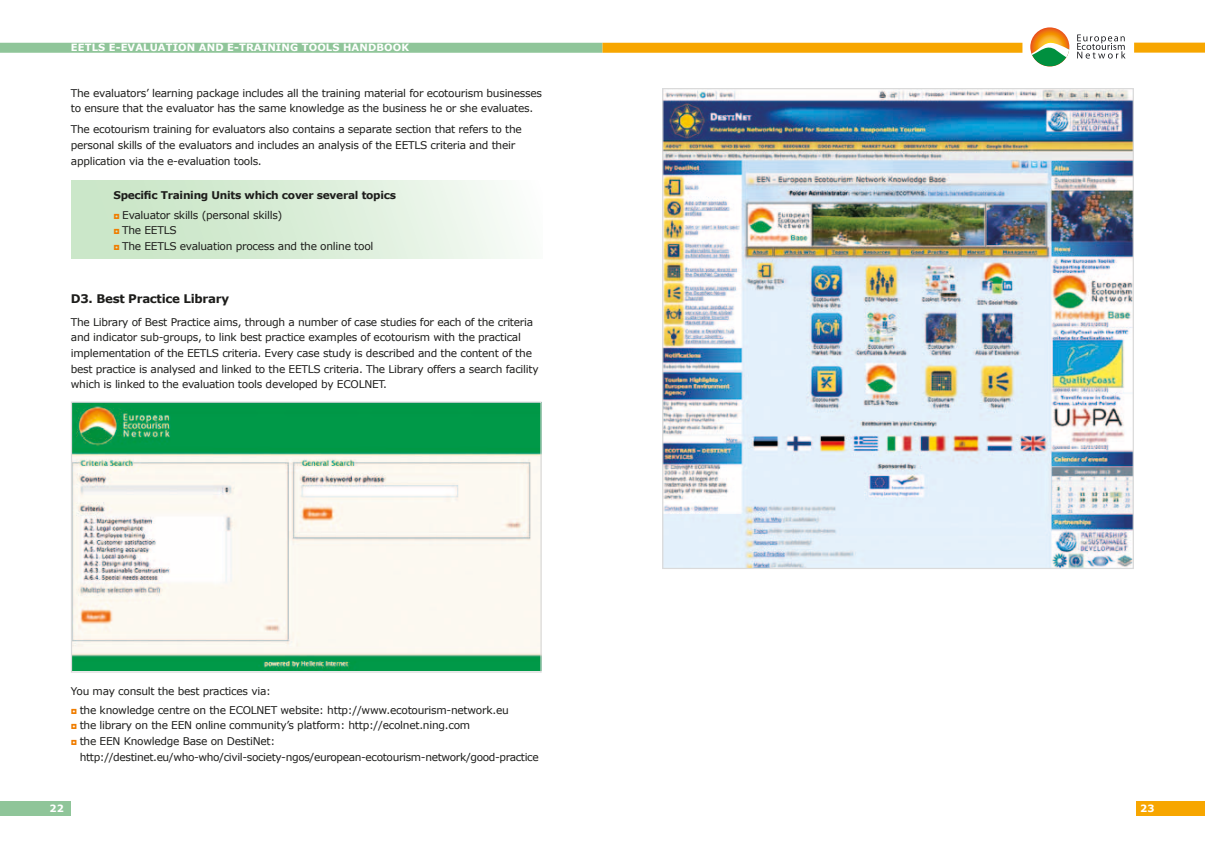
<style>
.page{position:relative;width:1205px;height:851px;background:#fff}
.page>*{position:absolute;margin:0;border:0;box-sizing:border-box;transform-origin:0 0}
.t1{font:700 11.88px "Verdana";letter-spacing:-.025em;color:#1d1d1b}
.t2{font:10.62px/15.6px "Verdana";letter-spacing:-.025em;color:#1d1d1b}
.t3{font:700 10.62px/19.1px "Verdana";letter-spacing:-.025em;color:#1d1d1b}
.t4{font:700 10px "Verdana";letter-spacing:.01em;color:#fff}
.s1{font-family:"Arial";font-weight:400;color:#ef7d00}
.s2{font-weight:400}
.s3{font-family:"Arial";color:#ef7d00}
</style>
<div class="page">
<div style="left:71px;top:181px;width:471px;height:78px;background:linear-gradient(to right,#c4e3c1,#f6faf5)"></div>
<img style="left:664px;top:90px;width:468px;height:477px">
<img style="left:73px;top:403px;width:467px;height:267px">
<div style="left:71px;top:401px;width:471px;height:271px;border:1px solid #dadada"></div>
<div style="left:0;top:43px;width:602px;height:10px;background:#8fc599"></div>
<div style="left:602px;top:43px;width:420px;height:10px;background:#f7a600"></div>
<div style="left:1134px;top:43px;width:71px;height:10px;background:#f7a600"></div>
<div style="left:0;top:801px;width:71px;height:14px;background:#8fc599"></div>
<div style="left:1137px;top:801px;width:68px;height:14px;background:#f7a600"></div>
<svg style="left:1077px;top:34px;width:48px;height:25px"></svg>
<svg style="left:1030px;top:27px;width:39px;height:39px"></svg>
<svg style="left:1030px;top:40px;width:39px;height:26px"></svg>
<p class="t4" style="left:71px;top:41px;width:117px">EETLS e-evaluation</p>
<p class="t4" style="left:199px;top:41px;width:112px">an d e-train ing tools</p>
<p class="t4" style="left:343px;top:41px;width:67px">HANDBOOK</p>
<p class="t2" style="left:71px;top:85px;width:473px">The evaluators’ learning package includes all the training material for ecotourism businesses to ensure that the evaluator has the same knowledge as the business he or she evaluates.</p>
<p class="t2" style="left:71px;top:121px;width:452px">The ecotourism training for evaluators also contains a separate section that refers to the personal skills of the evaluators and includes an analysis of the EETLS criteria and their application via the e-evaluation tools.</p>
<p class="t3" style="left:113px;top:186px;width:284px">Specific Training U nits which cover several topics <span class="s1">◘</span> <span class="s2">Evaluator skills (personal skills)</span></p>
<p class="t2" style="left:113px;top:222px;width:261px"><span class="s3">◘</span> The EETLS<br><span class="s3">◘</span> The EETLS evaluation process and the online tool</p>
<p class="t1" style="left:71px;top:290px;width:160px">D3. Best Practice Library</p>
<p class="t2" style="left:71px;top:314px;width:469px">The Library of Best Practice aims, through a number of case studies for each of the criteria and indicator sub-groups, to link best practice examples of ecotourism with the practical implementation of the EETLS criteria. Every case study is described and the content of the best practice is analysed and linked to the EETLS criteria. The Library offers a search facility which is linked to the evaluation tools developed by ECOLNET.</p>
<p class="t2" style="left:71px;top:681px;width:439px;line-height:19.1px">You may consult the best practices via:<br><span class="s3">◘</span> the knowledge centre on the ECOLNET website: http://www.ecotourism-network.eu</p>
<p class="t2" style="left:71px;top:717px;width:401px"><span class="s3">◘</span> the library on the EEN online community’s platform: http://ecolnet.ning.com <span class="s3">◘</span> the EEN Knowledge Base on DestiNet:</p>
<p class="t2" style="left:80px;top:748px;width:460px">http://destinet.eu/who-who/civil-society-ngos/european-ecotourism-network/good-practice</p>
<p class="t4" style="left:50px;top:801px;width:16px">22</p>
<p class="t4" style="left:1140px;top:801px;width:16px">23</p>
</div>
